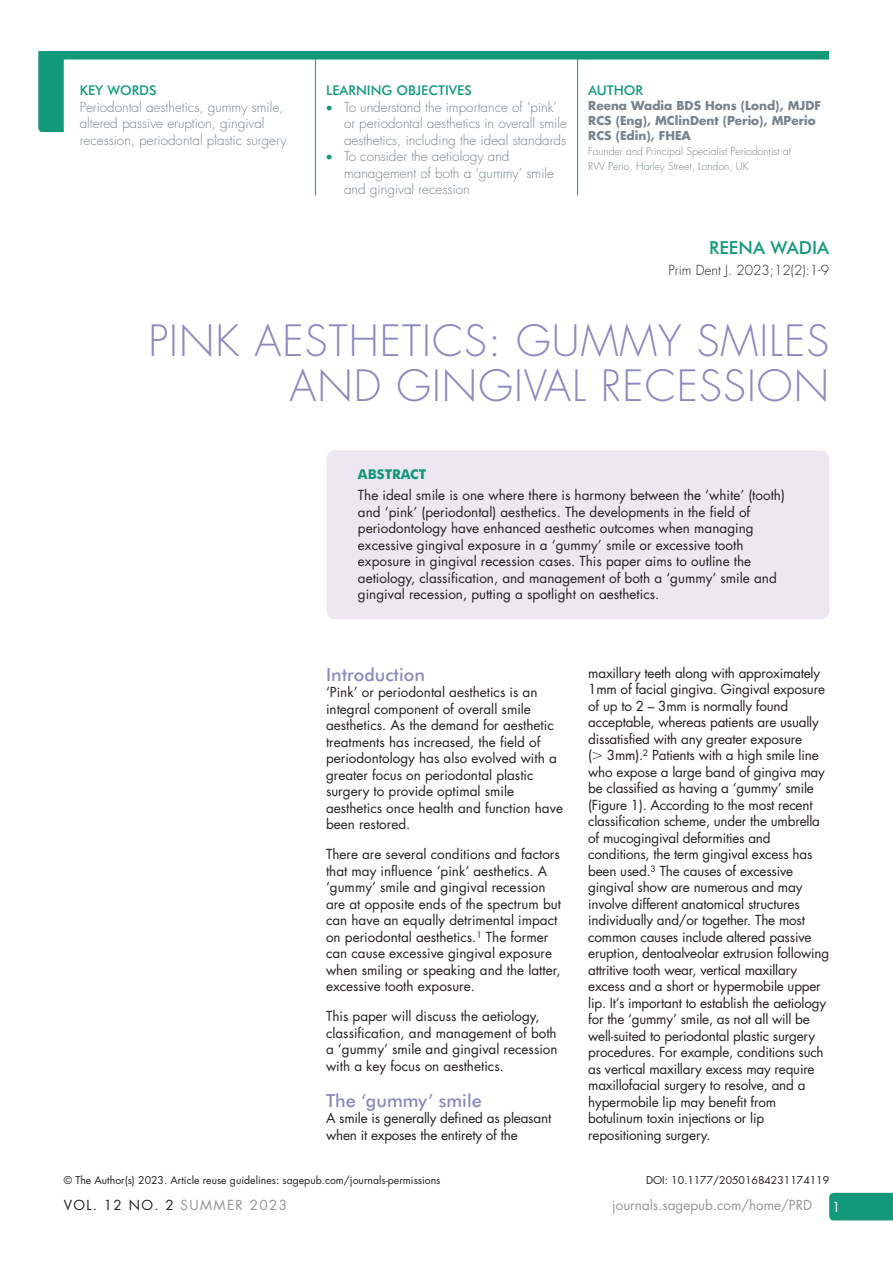
<style>
.page{position:relative;width:893px;height:1263px;background:#fff}
.page>*{position:absolute;margin:0;border:0;box-sizing:border-box;transform-origin:0 0}
.t1{font:300 42px/45px "Futura";letter-spacing:.025em;color:#8c89bf;text-align:right}
.t2{font:500 18px "Futura BT";color:#8c89bf}
.t3{font:500 18px "Futura BT";color:#129979}
.t4{font:13.5px/16.5px "Futura";color:#231f20}
.t5{font:300 13.5px/16.5px "Futura";color:#78838c}
.t6{font:500 13.5px "Futura BT";color:#129979}
.t7{font:13.5px "Futura";color:#939598}
.t8{font:300 13.5px "Futura";color:#231f20}
.t9{font:13.5px "Futura";letter-spacing:.1em;color:#231f20}
.t10{font:700 13.5px "Futura BT";color:#129979}
.t11{font:13.5px "Futura";color:#fff}
.t12{font:700 12px/15px "Futura";color:#78838c}
.t13{font:10.5px "Futura";color:#231f20}
.t14{font:300 10.5px/15px "Futura";color:#78838c}
.s1{color:#129979}
.s2{color:#939598}
</style>
<div class="page">
<div style="left:829px;top:1193px;width:64px;height:27px;background:#129979"></div>
<svg style="left:38px;top:51px;width:791px;height:81px"></svg>
<hr style="left:577px;top:55px;width:1px;height:140px;background:#129979">
<hr style="left:315px;top:55px;width:1px;height:140px;background:#129979">
<div style="left:326px;top:450px;width:503px;height:169px;background:#ede7f2;border-radius:9px"></div>
<p class="t6" style="left:80px;top:82px;width:78px">KEY WORDS</p>
<p class="t5" style="left:80px;top:99px;width:208px">Periodontal aesthetics, gummy smile, altered passive eruption, gingival recession, periodontal plastic surgery</p>
<p class="t6" style="left:326px;top:82px;width:147px">LEARNING OBJECTIVES</p>
<p class="t5" style="left:344px;top:99px;width:224px;text-indent:-18px"><span class="s1">•</span> To understand the importance of ‘pink’ or periodontal aesthetics in overall smile aesthetics, including the ideal standards</p>
<p class="t5" style="left:344px;top:149px;width:212px;text-indent:-18px"><span class="s1">•</span> To consider the aetiology and management of both a ‘gummy’ smile and gingival recession</p>
<p class="t6" style="left:588px;top:82px;width:56px">AUTHOR</p>
<p class="t12" style="left:588px;top:98px;width:234px">Reena Wadia BDS Hons (Lond), MJDF<br>RCS (Eng), MClinDent (Perio), MPerio<br>RCS (Edin), FHEA</p>
<p class="t14" style="left:588px;top:144px;width:204px">Founder and Principal Specialist Periodontist at<br>RW Perio, Harley Street, London, UK</p>
<h2 class="t3" style="left:709px;top:237px;width:120px">REENA WADIA</h2>
<p class="t8" style="left:669px;top:262px;width:162px">Prim Dent J. 2023;12(2):1-9</p>
<h1 class="t1" style="left:148px;top:319px;width:682px">Pink Aesth etics : Gummy Smiles and Gingival Recession</h1>
<p class="t10" style="left:358px;top:466px;width:70px">ABSTRACT</p>
<p class="t4" style="left:358px;top:487px;width:428px">The ideal smile is one where there is harmony between the ‘white’ (tooth) and ‘pink’ (periodontal) aesthetics. The developments in the field of periodontology have enhanced aesthetic outcomes when managing excessive gingival exposure in a ‘gummy’ smile or excessive tooth exposure in gingival recession cases. This paper aims to outline the aetiology, classification, and management of both a ‘gummy’ smile and gingival recession, putting a spotlight on aesthetics.</p>
<h2 class="t2" style="left:326px;top:663px;width:100px">I NTRODUCTION</h2>
<p class="t4" style="left:326px;top:684px;width:238px">‘Pink’ or periodontal aesthetics is an integral component of overall smile aesthetics. As the demand for aesthetic treatments has increased, the field of periodontology has also evolved with a greater focus on periodontal plastic surgery to provide optimal smile aesthetics once health and function have been restored.</p>
<p class="t4" style="left:326px;top:846px;width:236px">There are several conditions and factors that may influence ‘pink’ aesthetics. A ‘gummy’ smile and gingival recession are at opposite ends of the spectrum but can have an equally detrimental impact on periodontal aesthetics.<sup>1</sup> The former can cause excessive gingival exposure when smiling or speaking and the latter, excessive tooth exposure.</p>
<p class="t4" style="left:326px;top:1008px;width:233px">This paper will discuss the aetiology, classification, and management of both a ‘gummy’ smile and gingival recession with a key focus on aesthetics.</p>
<h2 class="t2" style="left:326px;top:1089px;width:157px">THE ‘GUMMY’ SMILE</h2>
<p class="t4" style="left:326px;top:1110px;width:227px">A smile is generally defined as pleasant when it exposes the entirety of the</p>
<p class="t4" style="left:588px;top:664px;width:242px">maxillary teeth along with approximately 1mm of facial gingiva. Gingival exposure of up to 2 – 3mm is normally found acceptable, whereas patients are usually dissatisfied with any greater exposure<br>( 3mm).<sup>2</sup> Patients with a high smile line who expose a large band of gingiva may be classified as having a ‘gummy’ smile (Figure 1). According to the most recent classification scheme, under the umbrella of mucogingival deformities and conditions, the term gingival excess has been used.<sup>3</sup> The causes of excessive gingival show are numerous and may involve different anatomical structures individually and/or together. The most common causes include altered passive eruption, dentoalveolar extrusion following attritive tooth wear, vertical maxillary excess and a short or hypermobile upper lip. It’s important to establish the aetiology for the ‘gummy’ smile, as not all will be well-suited to periodontal plastic surgery procedures. For example, conditions such as vertical maxillary excess may require maxillofacial surgery to resolve, and a hypermobile lip may benefit from botulinum toxin injections or lip repositioning surgery.</p>
<p class="t13" style="left:64px;top:1173px;width:378px">© The Author(s) 2023. Article reuse guidelines: sagepub.com/journals-permissions</p>
<p class="t13" style="left:646px;top:1173px;width:185px">DOI: 10.1177/20501684231174119</p>
<p class="t9" style="left:64px;top:1196px;width:225px">Vol. 12 No. 2 <span class="s2">summer 2023</span></p>
<p class="t7" style="left:612px;top:1196px;width:201px">journals.sagepub.com/home/PRD</p>
<p class="t11" style="left:832px;top:1198px;width:10px">1</p>
</div>
